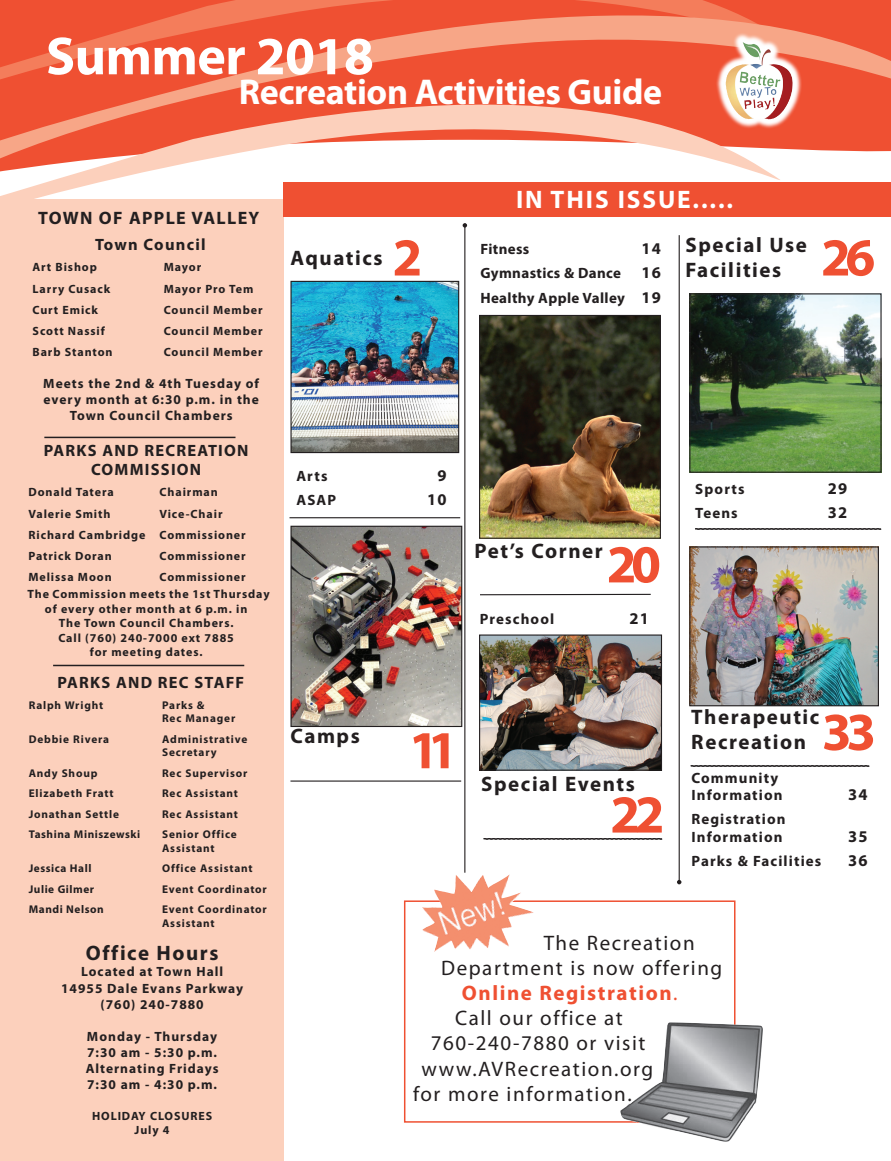
<style>
.page{position:relative;width:891px;height:1161px;background:#fff}
.page>*{position:absolute;margin:0;border:0;box-sizing:border-box;transform-origin:0 0}
.t1{font:700 54px "Myriad Pro";letter-spacing:-.01em;color:#fff}
.t2{font:700 53.85px "Myriad Pro";letter-spacing:-.1em;color:#ef5032}
.t3{font:700 36px "Myriad Pro";letter-spacing:-.01em;color:#fff}
.t4{font:700 25.35px "Myriad Pro";letter-spacing:.075em;color:#fff}
.t5{font:21px "Myriad Pro";letter-spacing:.075em;color:#231f20}
.t6{font:700 21px/25.2px "Myriad Pro";letter-spacing:.075em;color:#231f20}
.t7{font:700 21px "Myriad Pro";letter-spacing:.075em;color:#ef5032}
.t8{font:700 20.85px "Myriad Pro";letter-spacing:.075em;color:#231f20}
.t9{font:700 18px "Myriad Pro";letter-spacing:.075em;color:#231f20}
.t10{font:700 16.5px/19.8px "Myriad Pro";letter-spacing:.075em;color:#231f20;text-align:center}
.t11{font:700 15px/18px "Myriad Pro";letter-spacing:.075em;color:#231f20}
.t12{font:700 15px/24.6px "Myriad Pro";letter-spacing:.025em;color:#231f20}
.t13{font:700 13.5px/16.2px "Myriad Pro";letter-spacing:.075em;color:#231f20;text-align:center}
.t14{font:700 12px/14.4px "Myriad Pro";letter-spacing:.075em;color:#231f20}
.t15{font:700 11.25px/13.5px "Myriad Pro";letter-spacing:.075em;color:#231f20}
.t16{font:700 11.25px "Myriad Pro";letter-spacing:.05em;color:#231f20}
.s1{font-size:16.5px}
.s2{font-weight:400}
</style>
<div class="page">
<svg style="left:0;top:0;width:891px;height:152px;background:#f16445"></svg>
<div style="left:0;top:199px;width:284px;height:962px;background:#fcd0bc"></div>
<svg style="left:0;top:34px;width:849px;height:371px"></svg>
<div style="left:284px;top:182px;width:607px;height:35px;background:#ef5032"></div>
<hr style="left:464px;top:225px;width:1px;height:648px;background:#231f20">
<svg style="left:463px;top:223px;width:4px;height:5px"></svg>
<hr style="left:679px;top:235px;width:1px;height:647px;background:#231f20">
<svg style="left:677px;top:880px;width:4px;height:4px"></svg>
<svg style="left:695px;top:528px;width:187px;height:2px"></svg>
<hr style="left:480px;top:594px;width:171px;height:1px;background:#231f20">
<svg style="left:690px;top:765px;width:180px;height:2px"></svg>
<img style="left:691px;top:548px;width:186px;height:156px">
<div style="left:689px;top:546px;width:190px;height:160px;border:1px solid #231f20"></div>
<hr style="left:290px;top:517px;width:170px;height:1px;background:#231f20">
<hr style="left:290px;top:781px;width:171px;height:1px;background:#231f20">
<svg style="left:483px;top:838px;width:180px;height:2px"></svg>
<img style="left:292px;top:283px;width:165px;height:168px">
<div style="left:290px;top:281px;width:169px;height:172px;border:1px solid #231f20"></div>
<img style="left:292px;top:528px;width:168px;height:197px">
<div style="left:290px;top:526px;width:172px;height:201px;border:1px solid #231f20"></div>
<img style="left:481px;top:317px;width:178px;height:220px">
<div style="left:479px;top:315px;width:182px;height:224px;border:1px solid #231f20"></div>
<img style="left:691px;top:295px;width:189px;height:176px">
<div style="left:689px;top:293px;width:193px;height:180px;border:1px solid #231f20"></div>
<img style="left:481px;top:636px;width:179px;height:133px">
<div style="left:479px;top:634px;width:183px;height:137px;border:1px solid #231f20"></div>
<svg style="left:716px;top:32px;width:86px;height:97px"></svg>
<img style="left:743px;top:42px;width:30px;height:27px">
<hr style="left:44px;top:437px;width:192px;height:1px;background:#231f20">
<hr style="left:53px;top:665px;width:191px;height:1px;background:#231f20">
<div style="left:404px;top:900px;width:332px;height:223px;border:2px solid #ef5032"></div>
<img style="left:620px;top:1023px;width:143px;height:119px">
<img style="left:422px;top:875px;width:112px;height:77px">
<h1 class="t1" style="left:46px;top:21px;width:329px">Summer 2018</h1>
<h3 class="t3" style="left:239px;top:68px;width:425px">Recreation Activities Guide</h3>
<h3 class="t9" style="left:38px;top:206px;width:223px">TOWN OF APPLE VALLEY</h3>
<h3 class="t10" style="left:95px;top:234px;width:112px">Town Council</h3>
<p class="t14" style="left:33px;top:260px;width:66px">Art Bishop</p>
<p class="t14" style="left:164px;top:260px;width:39px">Mayor</p>
<p class="t14" style="left:33px;top:281px;width:79px">Larry Cusack</p>
<p class="t14" style="left:164px;top:281px;width:91px">Mayor Pro Tem</p>
<p class="t14" style="left:33px;top:302px;width:67px">Curt Emick</p>
<p class="t14" style="left:164px;top:302px;width:100px">Council Member</p>
<p class="t14" style="left:33px;top:323px;width:74px">Scott Nassif</p>
<p class="t14" style="left:164px;top:323px;width:100px">Council Member</p>
<p class="t14" style="left:33px;top:344px;width:82px">Barb Stanton</p>
<p class="t14" style="left:164px;top:344px;width:100px">Council Member</p>
<p class="t13" style="left:43px;top:375px;width:217px">Meets the 2nd &amp; 4th Tuesday of every month at 6:30 p.m. in the<br>Town Council Chambers</p>
<h3 class="t10" style="left:44px;top:440px;width:206px">PARKS AND RECREATION<br>COMMISSION</h3>
<p class="t14" style="left:28px;top:485px;width:87px">Donald Tatera</p>
<p class="t14" style="left:160px;top:485px;width:60px">Chairman</p>
<p class="t14" style="left:28px;top:507px;width:84px">Valerie Smith</p>
<p class="t14" style="left:28px;top:503px;width:219px;line-height:21px;text-indent:131px">Vice-Chair<br>Richard Cambridge Commissioner<br>Patrick Doran</p>
<p class="t14" style="left:160px;top:549px;width:88px">Commissioner</p>
<p class="t14" style="left:28px;top:570px;width:85px">Melissa Moon</p>
<p class="t14" style="left:27px;top:568px;width:244px;line-height:17.1px;text-indent:132px">Commissioner<br>The Commission meets the 1st Thursday</p>
<p class="t14" style="left:45px;top:601px;width:204px;text-align:center">of every other month at 6 p.m. in<br>The Town Council Chambers.<br>Call (760) 240-7000 ext 7885<br>for meeting dates.</p>
<h3 class="t10" style="left:57px;top:672px;width:188px">PARKS AND REC STAFF</h3>
<p class="t15" style="left:29px;top:698px;width:76px">Ralph Wright</p>
<p class="t15" style="left:162px;top:698px;width:75px">Parks &amp;<br>Rec Manager</p>
<p class="t15" style="left:29px;top:732px;width:82px">Debbie Rivera</p>
<p class="t15" style="left:162px;top:732px;width:87px">Administrative<br>Secretary</p>
<p class="t15" style="left:29px;top:766px;width:70px">Andy Shoup</p>
<p class="t15" style="left:162px;top:766px;width:87px">Rec Supervisor</p>
<p class="t15" style="left:29px;top:786px;width:86px">Elizabeth Fratt</p>
<p class="t15" style="left:162px;top:786px;width:77px">Rec Assistant</p>
<p class="t15" style="left:29px;top:807px;width:92px">Jonathan Settle</p>
<p class="t15" style="left:162px;top:807px;width:77px">Rec Assistant</p>
<p class="t16" style="left:29px;top:827px;width:113px">Tashina Miniszewski</p>
<p class="t15" style="left:162px;top:827px;width:76px">Senior Office<br>Assistant</p>
<p class="t16" style="left:29px;top:861px;width:64px">Jessica Hall</p>
<p class="t15" style="left:162px;top:861px;width:92px">Office Assistant</p>
<p class="t16" style="left:29px;top:882px;width:67px">Julie Gilmer</p>
<p class="t15" style="left:162px;top:882px;width:106px">Event Coordinator</p>
<p class="t16" style="left:29px;top:902px;width:77px">Mandi Nelson</p>
<p class="t15" style="left:162px;top:903px;width:106px">Event Coordinator<br>Assistant</p>
<h3 class="t8" style="left:86px;top:940px;width:134px">Office Hours</h3>
<p class="t13" style="left:61px;top:963px;width:183px">Located at Town Hall<br>14955 Dale Evans Parkway (760) 240-7880</p>
<p class="t13" style="left:86px;top:1028px;width:134px;text-align:justify">Monday - Thursday 7:30 am - 5:30 p.m.<br>Alternating Fridays 7:30 am - 4:30 p.m.</p>
<p class="t14" style="left:92px;top:1108px;width:122px;text-align:center">HOLIDAY CLOSURES<br>July 4</p>
<h3 class="t6" style="left:290px;top:245px;width:94px">Aquatics</h3>
<h2 class="t2" style="left:392px;top:222px;width:31px">2</h2>
<h3 class="t4" style="left:516px;top:183px;width:219px">IN THIS ISSUE.....</h3>
<p class="t12" style="left:480px;top:236px;width:51px">Fitness</p>
<h3 class="t10" style="left:642px;top:238px;width:21px">14</h3>
<p class="t12" style="left:480px;top:261px;width:182px">Gymnastics &amp; Dance <span class="s1">16<br></span>Healthy Apple Valley <span class="s1">19</span></p>
<h3 class="t6" style="left:685px;top:232px;width:123px">Special Use<br>Facilities</h3>
<h2 class="t2" style="left:821px;top:222px;width:56px">26</h2>
<p class="t11" style="left:296px;top:466px;width:33px">Arts</p>
<h3 class="t10" style="left:438px;top:465px;width:11px">9</h3>
<p class="t11" style="left:296px;top:490px;width:41px">ASAP</p>
<h3 class="t10" style="left:427px;top:489px;width:21px">10</h3>
<h3 class="t6" style="left:474px;top:537px;width:130px">Pet’s Corner</h3>
<h2 class="t2" style="left:607px;top:529px;width:56px">20</h2>
<p class="t11" style="left:480px;top:610px;width:76px">Preschool</p>
<h3 class="t10" style="left:629px;top:608px;width:21px">21</h3>
<p class="t11" style="left:695px;top:480px;width:51px">Sports</p>
<h3 class="t10" style="left:828px;top:478px;width:21px">29</h3>
<p class="t11" style="left:695px;top:504px;width:44px">Teens</p>
<h3 class="t10" style="left:828px;top:502px;width:21px">32</h3>
<h3 class="t6" style="left:290px;top:722px;width:71px">Camps</h3>
<h2 class="t2" style="left:409px;top:715px;width:50px">11</h2>
<h3 class="t6" style="left:481px;top:770px;width:155px">Special Events</h3>
<h2 class="t2" style="left:610px;top:779px;width:56px">22</h2>
<h3 class="t6" style="left:691px;top:704px;width:130px">Therapeutic<br>Recreation</h3>
<h2 class="t2" style="left:822px;top:697px;width:56px">33</h2>
<p class="t11" style="left:691px;top:768px;width:93px">Community<br>Information</p>
<p class="t11" style="left:691px;top:809px;width:96px">Registration<br>Information</p>
<h3 class="t10" style="left:848px;top:784px;width:21px">34</h3>
<h3 class="t10" style="left:848px;top:826px;width:21px">35</h3>
<p class="t11" style="left:691px;top:851px;width:131px">Parks &amp; Facilities</p>
<h3 class="t10" style="left:848px;top:850px;width:21px">36</h3>
<h3 class="t5" style="left:544px;top:930px;width:152px">The Recreation</h3>
<h3 class="t5" style="left:441px;top:955px;width:283px">Department is now offering</h3>
<h3 class="t7" style="left:462px;top:979px;width:217px">Online Registration<span class="s2">.</span></h3>
<h3 class="t5" style="left:455px;top:1005px;width:169px">Call our office at</h3>
<h3 class="t5" style="left:431px;top:1030px;width:216px">760-240-7880 or visit</h3>
<h3 class="t5" style="left:422px;top:1056px;width:233px">www.AVRecreation.org</h3>
<h3 class="t5" style="left:413px;top:1081px;width:220px">for more information.</h3>
</div>
